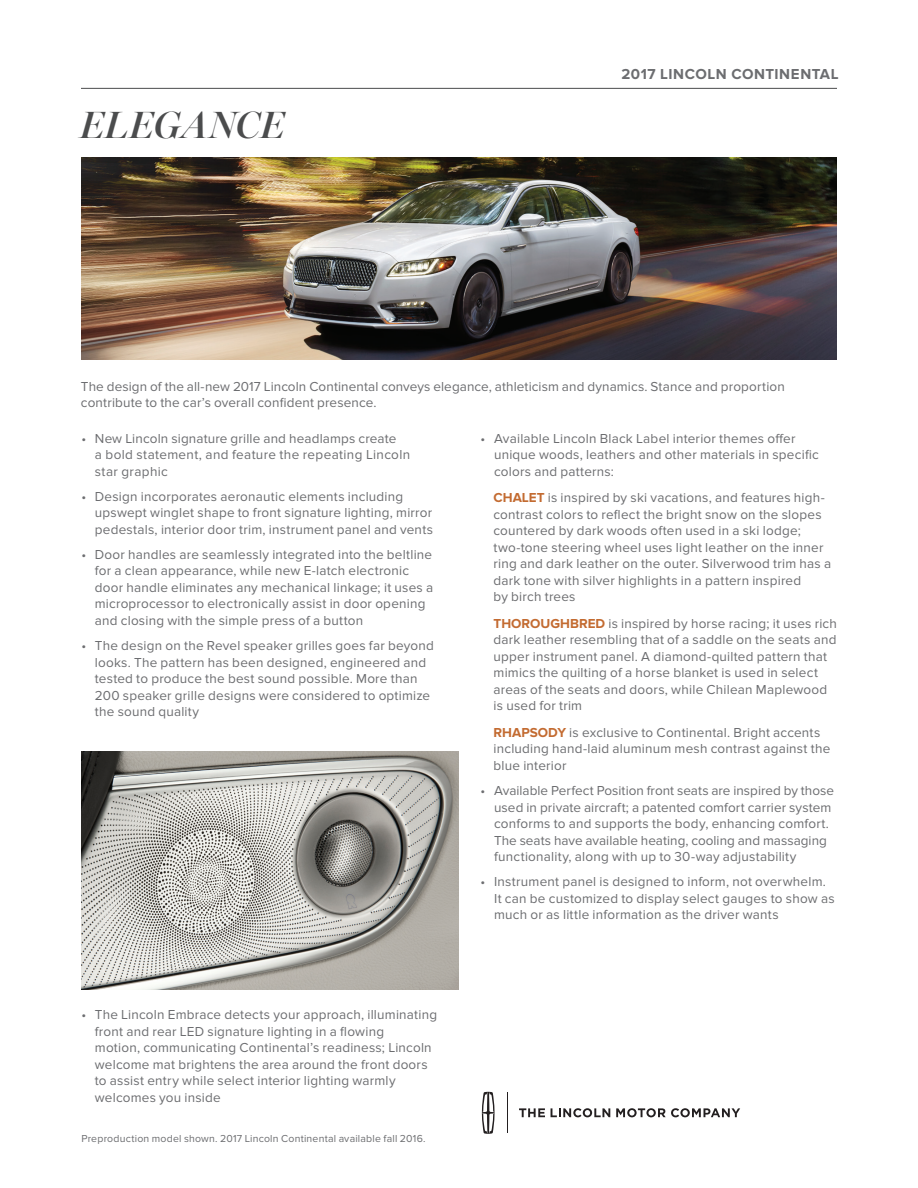
<style>
.page{position:relative;width:918px;height:1188px;background:#fff}
.page>*{position:absolute;margin:0;border:0;box-sizing:border-box;transform-origin:0 0}
.t1{font:italic 600 38.25px "Lincoln Miller B";letter-spacing:.01em;color:#4b4c4d}
.t2{font:700 15px "Lincoln Proxima Nova";letter-spacing:.035em;color:#6c6d70}
.t3{font:13.5px/16.5px "Lincoln Proxima Nova";letter-spacing:.015em;color:#6c6d70}
.t4{font:10.5px "Lincoln Proxima Nova";letter-spacing:.02em;color:#6c6d70}
.s1{font-weight:700;color:#c36b31}
</style>
<div class="page">
<img style="left:81px;top:157px;width:756px;height:203px">
<img style="left:81px;top:751px;width:378px;height:239px">
<hr style="left:81px;top:88px;width:756px;height:1px;background:#4b4c4d">
<svg style="left:482px;top:1092px;width:13px;height:42px"></svg>
<hr style="left:507px;top:1092px;width:1px;height:41px;background:#231f20">
<svg style="left:519px;top:1108px;width:26px;height:9px"></svg>
<svg style="left:551px;top:1108px;width:59px;height:9px"></svg>
<svg style="left:616px;top:1108px;width:124px;height:9px"></svg>
<h1 class="t1" style="left:80px;top:102px;width:206px">ELEGANCE</h1>
<p class="t2" style="left:621px;top:66px;width:219px">2017 LINCOLN CONTINENTAL</p>
<p class="t3" style="left:81px;top:378px;width:705px">The design of the all-new 2017 Lincoln Continental conveys elegance, athleticism and dynamics. Stance and proportion contribute to the car’s overall confident presence.</p>
<p class="t3" style="left:494px;top:430px;width:326px;text-indent:-14px">• Available Lincoln Black Label interior themes offer unique woods, leathers and other materials in specific colors and patterns:</p>
<p class="t3" style="left:494px;top:490px;width:339px"><span class="s1">CHALET</span> is inspired by ski vacations, and features high&shy;contrast colors to reflect the bright snow on the slopes countered by dark woods often used in a ski lodge; two-tone steering wheel uses light leather on the inner ring and dark leather on the outer. Silverwood trim has a dark tone with silver highlights in a pattern inspired<br>by birch trees</p>
<p class="t3" style="left:494px;top:615px;width:345px"><span class="s1">THOROUGHBRED</span> is inspired by horse racing; it uses rich dark leather resembling that of a saddle on the seats and upper instrument panel. A diamond-quilted pattern that mimics the quilting of a horse blanket is used in select areas of the seats and doors, while Chilean Maplewood is used for trim</p>
<p class="t3" style="left:494px;top:724px;width:338px"><span class="s1">RHAPSODY</span> is exclusive to Continental. Bright accents including hand-laid aluminum mesh contrast against the blue interior</p>
<p class="t3" style="left:494px;top:783px;width:341px;text-indent:-14px">• Available Perfect Position front seats are inspired by those used in private aircraft; a patented comfort carrier system conforms to and supports the body, enhancing comfort.<br>The seats have available heating, cooling and massaging functionality, along with up to 30-way adjustability</p>
<p class="t3" style="left:494px;top:874px;width:342px;text-indent:-14px">• Instrument panel is designed to inform, not overwhelm.<br>It can be customized to display select gauges to show as much or as little information as the driver wants</p>
<p class="t3" style="left:95px;top:430px;width:317px;text-indent:-14px">• New Lincoln signature grille and headlamps create<br>a bold statement, and feature the repeating Lincoln star graphic</p>
<p class="t3" style="left:95px;top:488px;width:340px;text-indent:-14px">• Design incorporates aeronautic elements including upswept winglet shape to front signature lighting, mirror pedestals, interior door trim, instrument panel and vents</p>
<p class="t3" style="left:95px;top:546px;width:340px;text-indent:-14px">• Door handles are seamlessly integrated into the beltline for a clean appearance, while new E-latch electronic door handle eliminates any mechanical linkage; it uses a microprocessor to electronically assist in door opening and closing with the simple press of a button</p>
<p class="t3" style="left:95px;top:637px;width:341px;text-indent:-14px">• The design on the Revel speaker grilles goes far beyond looks. The pattern has been designed, engineered and tested to produce the best sound possible. More than 200 speaker grille designs were considered to optimize the sound quality</p>
<p class="t3" style="left:95px;top:1007px;width:344px;text-indent:-14px">• The Lincoln Embrace detects your approach, illuminating front and rear LED signature lighting in a flowing<br>motion, communicating Continental’s readiness; Lincoln welcome mat brightens the area around the front doors to assist entry while select interior lighting warmly welcomes you inside</p>
<p class="t4" style="left:81px;top:1133px;width:346px">Preproduction model shown. 2017 Lincoln Continental available fall 2016.</p>
</div>
